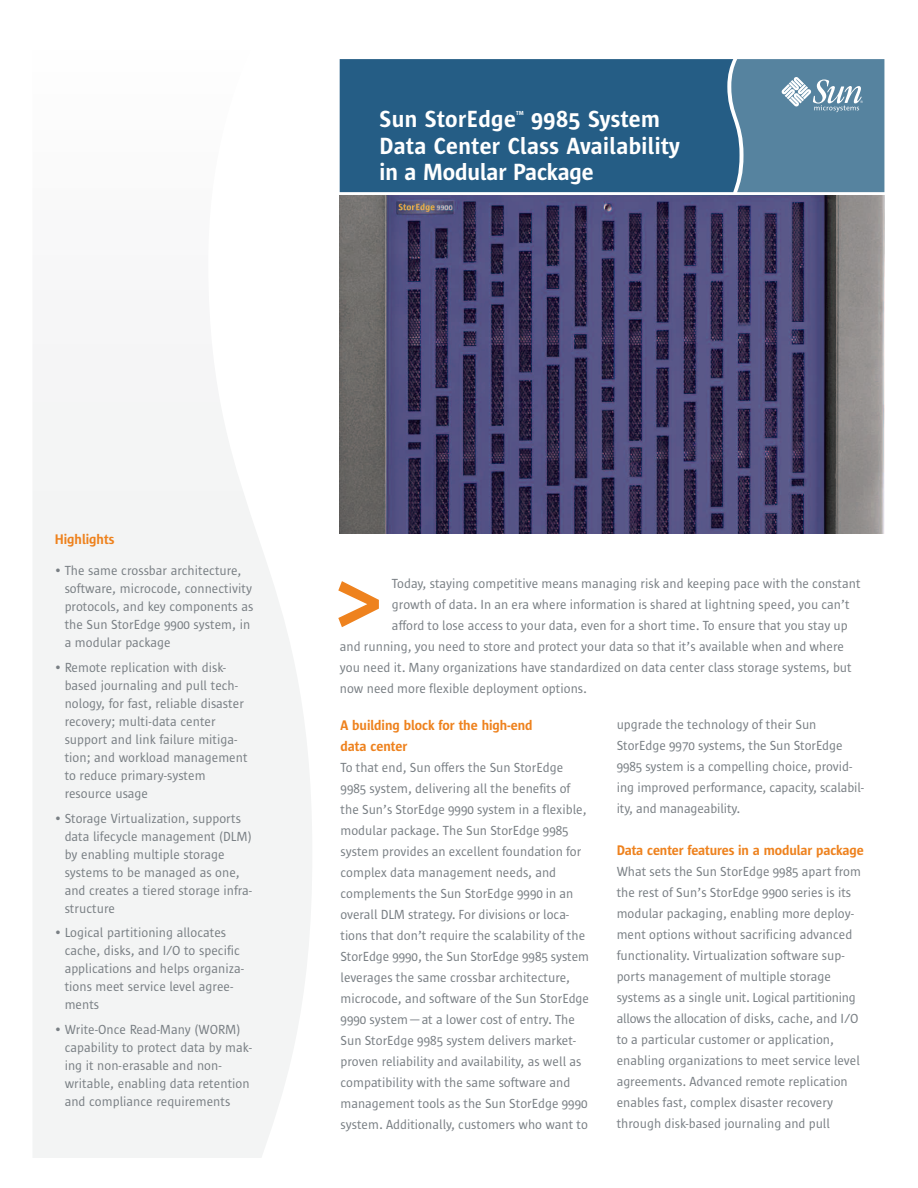
<style>
.page{position:relative;width:918px;height:1188px;background:#fff}
.page>*{position:absolute;margin:0;border:0;box-sizing:border-box;transform-origin:0 0}
.t1{font:600 96px "Sun Sans";color:#ee821e}
.t2{font:600 24px/26.7px "Sun Sans";letter-spacing:.02em;color:#fff}
.t3{font:600 14.25px/21px "Sun Sans";color:#ee821e}
.t4{font:13.5px/21px "Sun Sans";color:#797f84}
.t5{font:600 6px "Sun Sans";color:#fff}
</style>
<div class="page">
<svg style="left:33px;top:402px;width:279px;height:756px"></svg>
<div style="left:340px;top:59px;width:391px;height:133px;background:#255d85"></div>
<svg style="left:731px;top:59px;width:153px;height:133px;background:#5f89a4"></svg>
<img style="left:340px;top:196px;width:544px;height:337px">
<h2 class="t2" style="left:380px;top:108px;width:138px">Sun StorEdge</h2>
<p class="t5" style="left:516px;top:111px;width:9px">TM</p>
<h2 class="t2" style="left:380px;top:108px;width:302px;text-indent:152px">9985 System<br>Data Center Class Availability in a Modular Package</h2>
<p class="t3" style="left:55px;top:530px;width:61px">Highlights</p>
<p class="t4" style="left:65px;top:563px;width:190px;line-height:18px;text-indent:-10px">• The same crossbar architecture, software, microcode, connectivity protocols, and key components as the Sun StorEdge 9900 system, in a modular package</p>
<p class="t4" style="left:65px;top:659px;width:185px;line-height:18px;text-indent:-10px">• Remote replication with disk&shy;based journaling and pull tech&shy;nology, for fast, reliable disaster recovery; multi-data center support and link failure mitiga&shy;tion; and workload management to reduce primary-system resource usage</p>
<p class="t4" style="left:65px;top:810px;width:189px;line-height:18px;text-indent:-10px">• Storage Virtualization, supports data lifecycle management (DLM) by enabling multiple storage systems to be managed as one, and creates a tiered storage infra&shy;structure</p>
<p class="t4" style="left:65px;top:925px;width:181px;line-height:18px;text-indent:-10px">• Logical partitioning allocates cache, disks, and I/O to specific applications and helps organiza&shy;tions meet service level agree&shy;ments</p>
<p class="t4" style="left:65px;top:1021px;width:189px;line-height:18px;text-indent:-10px">• Write-Once Read-Many (WORM) capability to protect data by mak&shy;ing it non-erasable and non&shy;writable, enabling data retention and compliance requirements</p>
<p class="t4" style="left:392px;top:574px;width:470px">Today, staying competitive means managing risk and keeping pace with the constant</p>
<p class="t4" style="left:392px;top:595px;width:459px">growth of data. In an era where information is shared at lightning speed, you can’t</p>
<p class="t4" style="left:392px;top:616px;width:457px">afford to lose access to your data, even for a short time. To ensure that you stay up</p>
<p class="t4" style="left:340px;top:637px;width:506px">and running, you need to store and protect your data so that it’s available when and where</p>
<p class="t4" style="left:340px;top:658px;width:513px">you need it. Many organizations have standardized on data center class storage systems, but</p>
<p class="t4" style="left:340px;top:679px;width:249px">now need more flexible deployment options.</p>
<p class="t3" style="left:341px;top:715px;width:194px">A building block for the high-end data center</p>
<p class="t4" style="left:341px;top:757px;width:250px">To that end, Sun offers the Sun StorEdge 9985 system, delivering all the benefits of the Sun’s StorEdge 9990 system in a flexible, modular package. The Sun StorEdge 9985 system provides an excellent foundation for complex data management needs, and complements the Sun StorEdge 9990 in an overall DLM strategy. For divisions or loca&shy;tions that don’t require the scalability of the StorEdge 9990, the Sun StorEdge 9985 system leverages the same crossbar architecture, microcode, and software of the Sun StorEdge 9990 system—at a lower cost of entry. The Sun StorEdge 9985 system delivers market&shy;proven reliability and availability, as well as compatibility with the same software and management tools as the Sun StorEdge 9990 system. Additionally, customers who want to</p>
<h1 class="t1" style="left:383px;top:644px;width:49px;rotate:-180deg">&lt;</h1>
<p class="t4" style="left:617px;top:715px;width:249px">upgrade the technology of their Sun StorEdge 9970 systems, the Sun StorEdge 9985 system is a compelling choice, provid&shy;ing improved performance, capacity, scalabil&shy;ity, and manageability.</p>
<p class="t3" style="left:617px;top:841px;width:249px">Data center features in a modular package</p>
<p class="t4" style="left:617px;top:862px;width:246px">What sets the Sun StorEdge 9985 apart from the rest of Sun’s StorEdge 9900 series is its modular packaging, enabling more deploy&shy;ment options without sacrificing advanced functionality. Virtualization software sup&shy;ports management of multiple storage systems as a single unit. Logical partitioning allows the allocation of disks, cache, and I/O to a particular customer or application, enabling organizations to meet service level agreements. Advanced remote replication enables fast, complex disaster recovery through disk-based journaling and pull</p>
</div>
